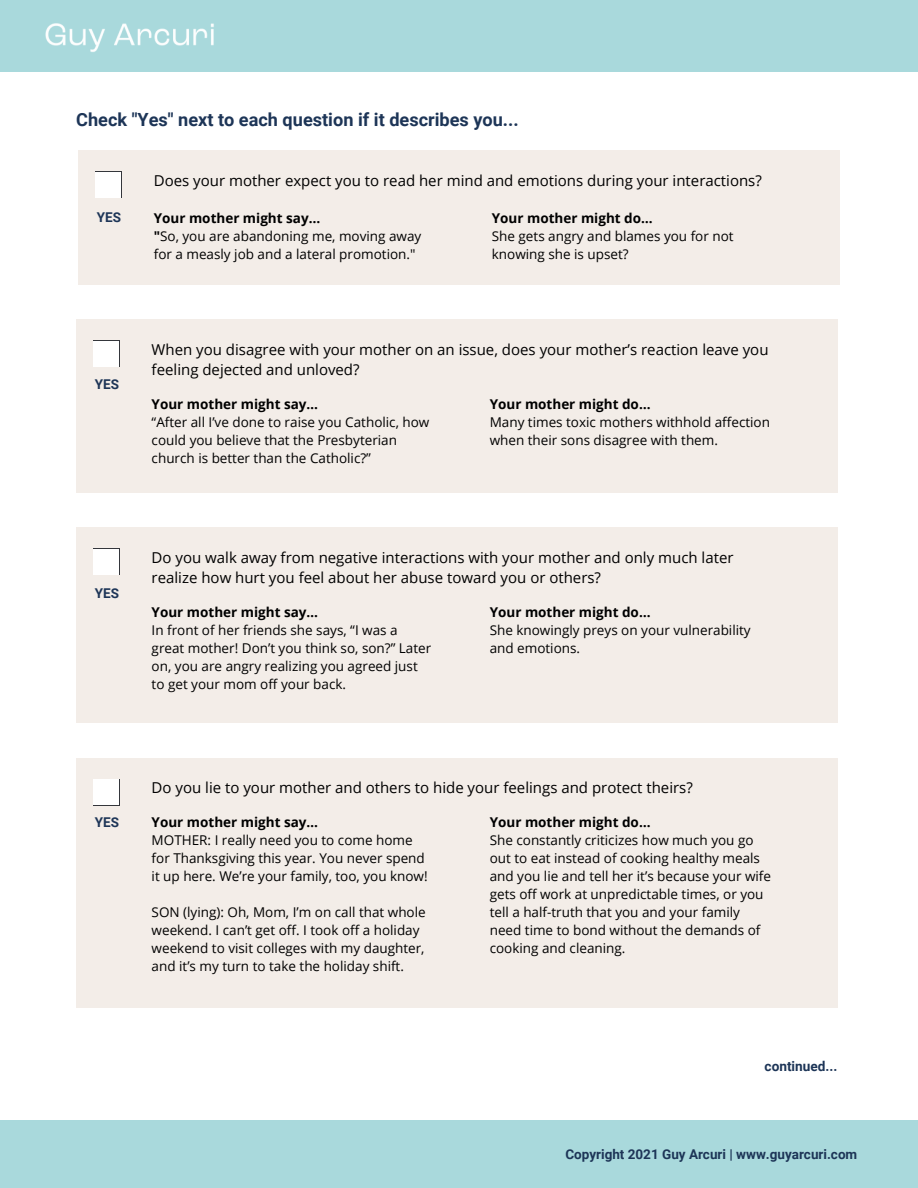
<style>
.page{position:relative;width:918px;height:1188px;background:#fff}
.page>*{position:absolute;margin:0;border:0;box-sizing:border-box;transform-origin:0 0}
.t1{font:700 18.15px "Roboto";color:#1d3557}
.t2{font:15px/20.2px "Open Sans";color:#000}
.t3{font:700 13.65px "Roboto";color:#1d3557}
.t4{font:13.5px/18px "Open Sans";color:#000}
.t5{font:700 13.5px "Open Sans";color:#000}
.t6{font:700 13.5px "Roboto";color:#1d3557}
.s1{font-weight:700}
</style>
<div class="page">
<div style="left:76px;top:319px;width:762px;height:174px;background:#f3ede8"></div>
<div style="left:93px;top:340px;width:27px;height:27px;background:#34363b"></div>
<div style="left:93px;top:341px;width:26px;height:26px;background:#fff"></div>
<div style="left:76px;top:527px;width:762px;height:196px;background:#f3ede8"></div>
<div style="left:93px;top:548px;width:27px;height:27px;background:#34363b"></div>
<div style="left:93px;top:549px;width:26px;height:26px;background:#fff"></div>
<div style="left:76px;top:758px;width:762px;height:250px;background:#f3ede8"></div>
<div style="left:93px;top:779px;width:27px;height:27px;background:#34363b"></div>
<div style="left:93px;top:779px;width:26px;height:26px;background:#fff"></div>
<div style="left:0;top:0;width:918px;height:72px;background:#a9d9dc"></div>
<div style="left:0;top:1121px;width:918px;height:67px;background:#a9d9dc"></div>
<img style="left:45px;top:23px;width:169px;height:29px">
<div style="left:78px;top:150px;width:762px;height:135px;background:#f3ede8"></div>
<div style="left:95px;top:171px;width:27px;height:27px;background:#34363b"></div>
<div style="left:95px;top:172px;width:26px;height:26px;background:#fff"></div>
<p class="t1" style="left:76px;top:109px;width:444px">Check "Yes" next to each question if it describes you...</p>
<p class="t6" style="left:97px;top:209px;width:26px">YES</p>
<p class="t2" style="left:154px;top:170px;width:610px">Does your mother expect you to read her mind and emotions during your interactions?</p>
<p class="t5" style="left:154px;top:208px;width:168px">Your mother might say…</p>
<p class="t4" style="left:154px;top:226px;width:269px"><span class="s1">"</span>So, you are abandoning me, moving away for a measly job and a lateral promotion."</p>
<p class="t5" style="left:492px;top:208px;width:162px">Your mother might do…</p>
<p class="t4" style="left:492px;top:226px;width:243px">She gets angry and blames you for not knowing she is upset?</p>
<p class="t6" style="left:95px;top:377px;width:26px">YES</p>
<p class="t2" style="left:152px;top:339px;width:618px">When you disagree with your mother on an issue, does your mother’s reaction leave you feeling dejected and unloved?</p>
<p class="t5" style="left:152px;top:395px;width:168px">Your mother might say…</p>
<p class="t4" style="left:152px;top:413px;width:279px">“After all I’ve done to raise you Catholic, how could you believe that the Presbyterian church is better than the Catholic?”</p>
<p class="t5" style="left:490px;top:395px;width:162px">Your mother might do…</p>
<p class="t4" style="left:490px;top:413px;width:282px">Many times toxic mothers withhold affection when their sons disagree with them.</p>
<p class="t6" style="left:95px;top:585px;width:26px">YES</p>
<p class="t2" style="left:152px;top:547px;width:583px">Do you walk away from negative interactions with your mother and only much later realize how hurt you feel about her abuse toward you or others?</p>
<p class="t5" style="left:152px;top:603px;width:168px">Your mother might say…</p>
<p class="t4" style="left:152px;top:621px;width:281px">In front of her friends she says, “I was a great mother! Don’t you think so, son?” Later on, you are angry realizing you agreed just to get your mom off your back.</p>
<p class="t5" style="left:490px;top:603px;width:162px">Your mother might do…</p>
<p class="t4" style="left:490px;top:621px;width:263px">She knowingly preys on your vulnerability and emotions.</p>
<p class="t6" style="left:95px;top:815px;width:26px">YES</p>
<p class="t2" style="left:152px;top:777px;width:543px">Do you lie to your mother and others to hide your feelings and protect theirs?</p>
<p class="t5" style="left:152px;top:813px;width:168px">Your mother might say…</p>
<p class="t4" style="left:152px;top:831px;width:278px">MOTHER: I really need you to come home for Thanksgiving this year. You never spend it up here. We’re your family, too, you know!</p>
<p class="t4" style="left:152px;top:903px;width:276px">SON (lying): Oh, Mom, I’m on call that whole weekend. I can’t get off. I took off a holiday weekend to visit colleges with my daughter, and it’s my turn to take the holiday shift.</p>
<p class="t5" style="left:490px;top:813px;width:162px">Your mother might do…</p>
<p class="t4" style="left:490px;top:831px;width:283px">She constantly criticizes how much you go out to eat instead of cooking healthy meals and you lie and tell her it’s because your wife gets off work at unpredictable times, or you tell a half-truth that you and your family need time to bond without the demands of cooking and cleaning.</p>
<p class="t3" style="left:765px;top:1058px;width:74px">continued...</p>
<p class="t6" style="left:565px;top:1146px;width:293px">Copyright 2021 Guy Arcuri | www.guyarcuri.com</p>
</div>
